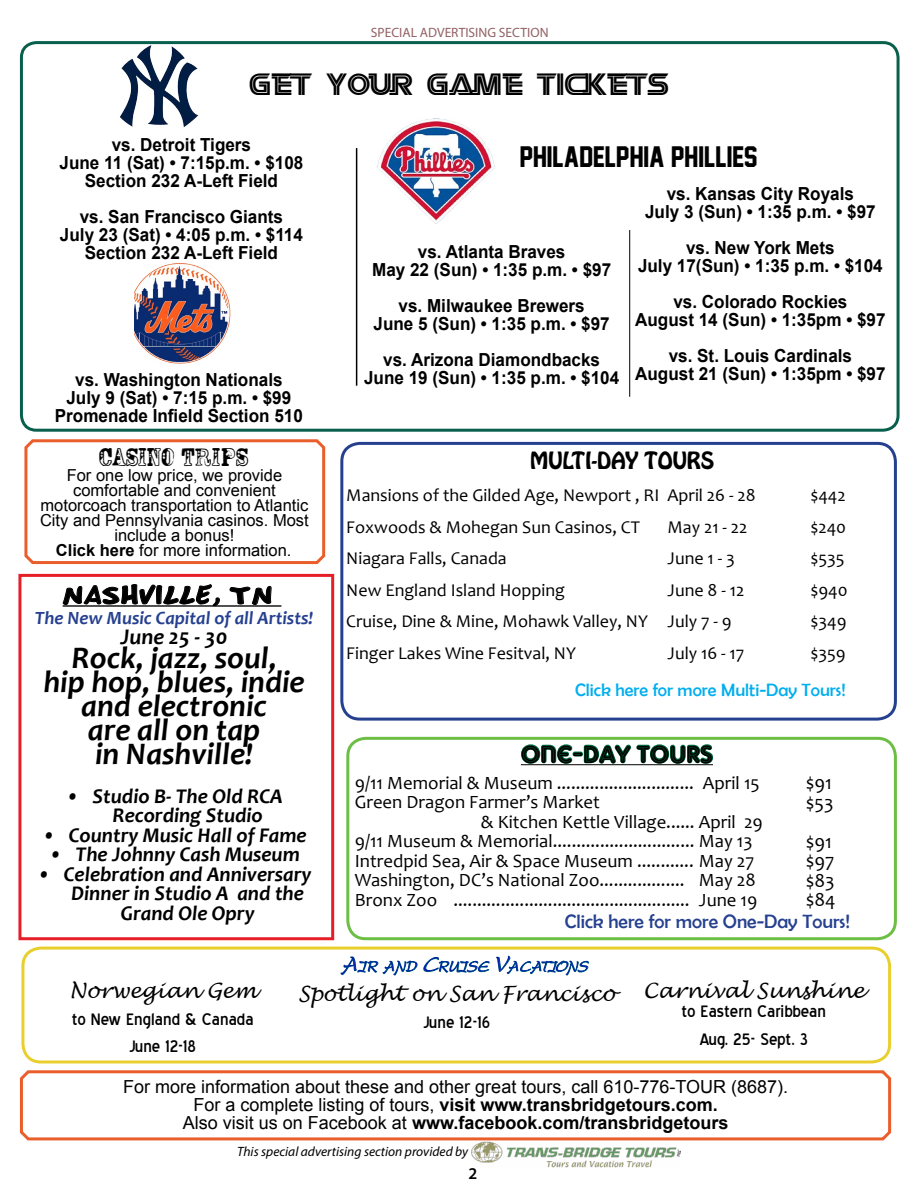
<style>
.page{position:relative;width:918px;height:1188px;background:#fff}
.page>*{position:absolute;margin:0;border:0;box-sizing:border-box;transform-origin:0 0}
.t1{font:italic 700 31.5px/24px "Candara";color:#000;text-align:center}
.t2{font:27px "Jersey M54";color:#000}
.t3{font:27px "Battlestar";color:#000}
.t4{font:27px "Comic Book Fun";letter-spacing:.05em;color:#000}
.t5{font:24px "Adam Gorry Inline";color:#000}
.t6{font:22.5px "Casino Queen Normal";color:#000}
.t7{font:italic 700 22.5px "Candara";color:#000}
.t8{font:italic 700 21px/19.5px "Candara";color:#000}
.t9{font:21px/27px "Blue Highway";color:#000;text-align:center}
.t10{font:italic 21px "Lucida Handwriting";color:#000}
.t11{font:21px "Hobo Std";color:#000}
.t12{font:19.5px "Berlin Sans FB";color:#25408f}
.t13{font:19.5px/19.5px "Candara";color:#000}
.t14{font:18.75px/19.5px "Candara";color:#000}
.t15{font:italic 700 18.75px "Candara";color:#25408f}
.t16{font:700 18px/18px "Arial";color:#000;text-align:center;scale:.95 1}
.t17{font:18px/31.5px "Candara";color:#000}
.t18{font:18px/18px "Arial";color:#000;text-align:center}
.t19{font:18px "Berlin Sans FB";color:#00aeef}
.t20{font:16.5px/15px "Arial";color:#000;text-align:center}
.t21{font:600 16.5px "Myriad Pro";color:#000}
.t22{font:italic 13.5px "Myriad Pro";color:#000}
.t23{font:13.5px "Myriad Pro";color:#926164}
.t24{font:12.6px "Dreamer One";color:#0019ac}
.s1{font-weight:700}
.s2{font-size:18px}
</style>
<div class="page">
<div style="left:18px;top:574px;width:316px;height:366px;border:3px solid #e61e26"></div>
<div style="left:21px;top:947px;width:870px;height:117px;border:3px solid #e8cf2e;border-radius:18px"></div>
<div style="left:20px;top:41px;width:880px;height:391px;border:3px solid #075f4c;border-radius:15px"></div>
<img style="left:134px;top:263px;width:97px;height:101px">
<svg style="left:296px;top:947px;width:329px;height:29px"></svg>
<img style="left:471px;top:1142px;width:210px;height:26px">
<div style="left:340px;top:442px;width:557px;height:279px;border:3px solid #25408f;border-radius:18px"></div>
<svg style="left:24px;top:439px;width:302px;height:126px"></svg>
<svg style="left:19px;top:1070px;width:873px;height:72px"></svg>
<img style="left:376px;top:118px;width:120px;height:106px">
<hr style="left:356px;top:148px;width:1px;height:238px;background:#000">
<hr style="left:629px;top:230px;width:1px;height:167px;background:#000">
<div style="left:346px;top:737px;width:551px;height:203px;border:3px solid #6cbe45;border-radius:18px"></div>
<svg style="left:520px;top:744px;width:194px;height:21px"></svg>
<hr style="left:63px;top:605px;width:218px;height:2px;background:#000">
<svg style="left:62px;top:575px;width:158px;height:32px"></svg>
<svg style="left:229px;top:585px;width:43px;height:20px"></svg>
<img style="left:116px;top:42px;width:87px;height:86px">
<p class="t23" style="left:371px;top:24px;width:179px">SPECIAL ADVERTISING SECTION</p>
<h2 class="t3" style="left:250px;top:73px;width:421px">G ET YOUR GAM E TICKETS</h2>
<p class="t16" style="left:60px;top:136px;width:258px">vs. Detroit Tigers<br>June 11 (Sat) • 7:15p.m. • $108<br>Section 232 A-Left Field</p>
<p class="t16" style="left:60px;top:208px;width:257px">vs. San Francisco Giants<br>July 23 (Sat) • 4:05 p.m. • $114<br>Section 232 A-Left Field</p>
<p class="t16" style="left:55px;top:371px;width:263px">vs. Washington Nationals<br>July 9 (Sat) • 7:15 p.m. • $99<br>Promenade Infield Section 510</p>
<p class="t6" style="left:99px;top:445px;width:150px">CASINO TRIPS</p>
<p class="t20" style="left:40px;top:468px;width:270px">For one low price, we provide comfortable and convenient motorcoach transportation to Atlantic<br>City and Pennsylvania casinos. Most include a bonus!<br><span class="s1">Click here</span> for more information.</p>
<h2 class="t4" style="left:63px;top:579px;width:211px">NASHVILLE, TN</h2>
<p class="t15" style="left:35px;top:606px;width:280px">The New Music Capital of all Artists!</p>
<p class="t7" style="left:120px;top:622px;width:109px">June 25 - 30</p>
<h1 class="t1" style="left:43px;top:645px;width:263px">Rock, jazz, soul,<br>hip hop, blues, indie and electronic<br>are all on tap<br>in Nashville!</h1>
<p class="t8" style="left:112px;top:786px;width:172px;text-indent:-47px">• Studio B- The Old RCA<br>Recording Studio</p>
<p class="t8" style="left:42px;top:825px;width:266px">• Country Music Hall of Fame</p>
<p class="t8" style="left:48px;top:844px;width:253px">• The Johnny Cash Museum</p>
<p class="t8" style="left:37px;top:864px;width:276px">• Celebration and Anniversary</p>
<p class="t8" style="left:71px;top:883px;width:234px">Dinner in Studio A and the</p>
<p class="t8" style="left:121px;top:903px;width:135px">Grand Ole Opry</p>
<h2 class="t2" style="left:520px;top:142px;width:239px">PHILADELPHIA PHILLIES</h2>
<p class="t16" style="left:372px;top:243px;width:253px">vs. Atlanta Braves<br>May 22 (Sun) • 1:35 p.m. • $97</p>
<p class="t16" style="left:374px;top:297px;width:250px">vs. Milwaukee Brewers<br>June 5 (Sun) • 1:35 p.m. • $97</p>
<p class="t16" style="left:364px;top:351px;width:270px">vs. Arizona Diamondbacks<br>June 19 (Sun) • 1:35 p.m. • $104</p>
<p class="t16" style="left:645px;top:185px;width:244px">vs. Kansas City Royals<br>July 3 (Sun) • 1:35 p.m. • $97</p>
<p class="t16" style="left:638px;top:239px;width:259px">vs. New York Mets<br>July 17(Sun) • 1:35 p.m. • $104</p>
<p class="t16" style="left:635px;top:293px;width:265px">vs. Colorado Rockies<br>August 14 (Sun) • 1:35pm • $97</p>
<p class="t16" style="left:635px;top:347px;width:265px">vs. St. Louis Cardinals<br>August 21 (Sun) • 1:35pm • $97</p>
<p class="t11" style="left:530px;top:446px;width:186px">MULTI-DAY TOURS</p>
<p class="t17" style="left:346px;top:480px;width:315px">Mansions of the Gilded Age, Newport , RI<br>Foxwoods &amp; Mohegan Sun Casinos, CT<br>Niagara Falls, Canada<br>New England Island Hopping<br>Cruise, Dine &amp; Mine, Mohawk Valley, NY<br>Finger Lakes Wine Fesitval, NY</p>
<p class="t17" style="left:810px;top:480px;width:39px">$442 $240 $535 $940 $349 $359</p>
<p class="t17" style="left:668px;top:480px;width:90px">April 26 - 28<br>May 21 - 22<br>June 1 - 3<br>June 8 - 12<br>July 7 - 9<br>July 16 - 17</p>
<p class="t19" style="left:575px;top:680px;width:272px">Click here for more Multi-Day Tours!</p>
<h3 class="t5" style="left:521px;top:740px;width:194px">ONE-DAY TOURS</h3>
<p class="t14" style="left:355px;top:773px;width:341px">9/11 Memorial &amp; Museum .............................</p>
<p class="t14" style="left:355px;top:792px;width:247px">Green Dragon Farmer’s Market</p>
<p class="t14" style="left:481px;top:812px;width:284px">&amp; Kitchen Kettle Village...... April 29</p>
<p class="t14" style="left:355px;top:831px;width:399px">9/11 Museum &amp; Memorial.............................. May 13</p>
<p class="t14" style="left:355px;top:851px;width:401px">Intredpid Sea, Air &amp; Space Museum ............ May 27</p>
<p class="t14" style="left:355px;top:870px;width:331px">Washington, DC’s National Zoo..................</p>
<p class="t14" style="left:355px;top:890px;width:336px">Bronx Zoo ..................................................</p>
<p class="t14" style="left:703px;top:773px;width:58px">April 15</p>
<p class="t13" style="left:806px;top:773px;width:29px">$91 $53</p>
<p class="t13" style="left:806px;top:831px;width:31px">$91 $97 $83 $84</p>
<p class="t14" style="left:699px;top:870px;width:60px">May 28<br>June 19</p>
<p class="t12" style="left:565px;top:911px;width:287px">Click here for more One-Day Tours!</p>
<p class="t24" style="left:341px;top:958px;width:179px"><span class="s2">A</span>IR AND <span class="s2">C</span>RUISE <span class="s2">V</span>ACA</p>
<p class="t24" style="left:541px;top:958px;width:49px">TIONS</p>
<p class="t10" style="left:69px;top:978px;width:189px">Norwegian Gem</p>
<p class="t9" style="left:72px;top:1006px;width:184px">to New England &amp; Canada<br>June 12-18</p>
<p class="t10" style="left:298px;top:981px;width:319px">Spotlight on San Francisco</p>
<p class="t9" style="left:423px;top:1009px;width:68px">June 12-16</p>
<p class="t10" style="left:643px;top:978px;width:223px">Carnival Sunshine</p>
<p class="t9" style="left:682px;top:999px;width:146px">to Eastern Caribbean<br>Aug. 25- Sept. 3</p>
<p class="t18" style="left:123px;top:1078px;width:666px">For more information about these and other great tours, call 610-776-TOUR (8687).<br>For a complete listing of tours, <span class="s1">visit www.transbridgetours.com.<br></span>Also visit us on Facebook at <span class="s1">www.facebook.com/transbridgetours</span></p>
<p class="t22" style="left:237px;top:1143px;width:233px">This special advertising section provided by</p>
<p class="t21" style="left:469px;top:1163px;width:10px">2</p>
</div>
